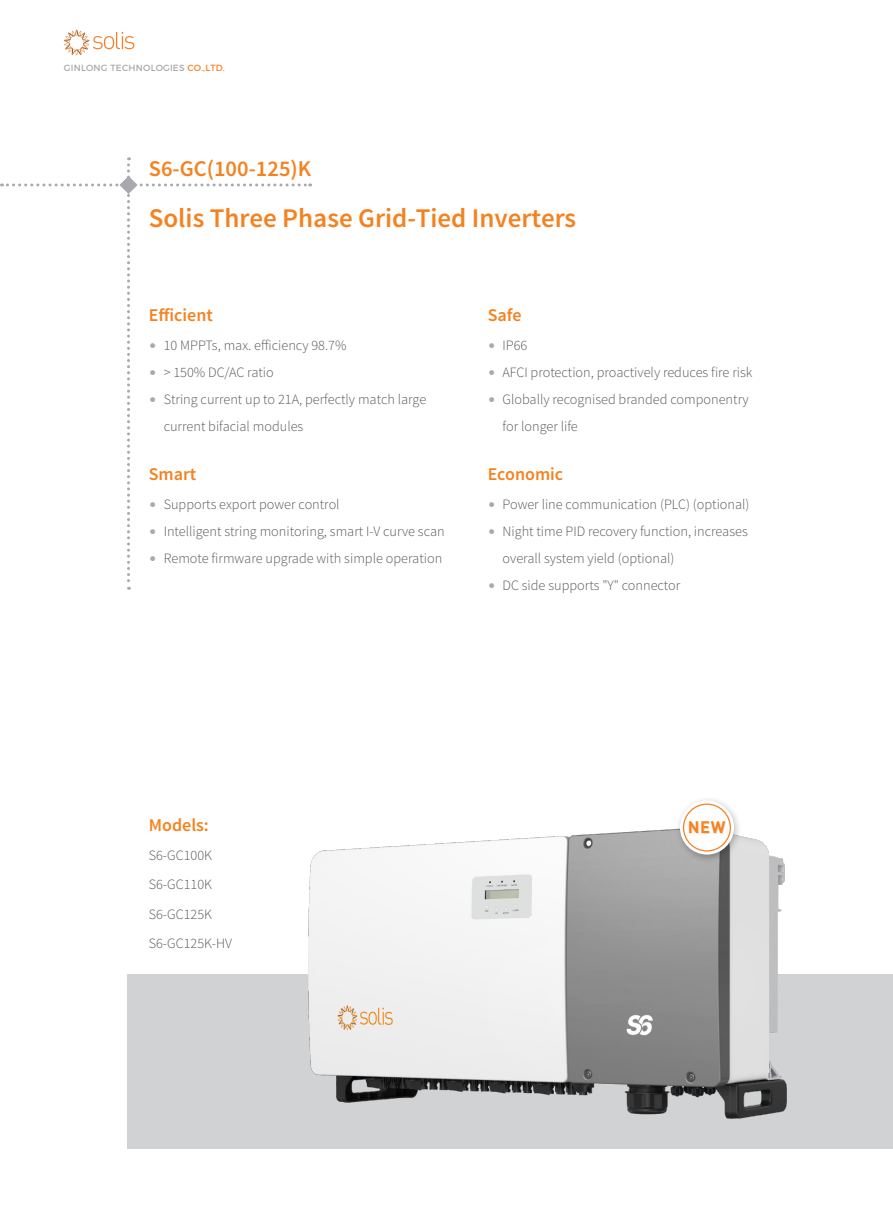
<style>
.page{position:relative;width:893px;height:1212px;background:#fff}
.page>*{position:absolute;margin:0;border:0;box-sizing:border-box;transform-origin:0 0}
.t1{font:600 27px "Source Sans Pro";color:#f58220}
.t2{font:600 22.5px "Source Sans Pro";color:#f58220}
.t3{font:600 18px "Source Sans Pro";color:#f58220}
.t4{font:700 16.5px "DIN Pro";color:#f58220}
.t5{font:300 14.25px/29.5px "Source Sans Pro";color:#57585a}
.t6{font:9px "Montserrat";letter-spacing:.025em;color:#a8a9ad}
.s1{color:#f58220}
.s2{color:#a8a9ad}
</style>
<div class="page">
<div style="left:128px;top:974px;width:765px;height:174px;background:#d1d2d4"></div>
<svg style="left:64px;top:30px;width:70px;height:25px"></svg>
<img style="left:308px;top:829px;width:479px;height:289px">
<div style="left:675px;top:796px;width:67px;height:67px;background:#231f20;opacity:.3"></div>
<svg style="left:680px;top:800px;width:54px;height:54px"></svg>
<div style="left:684px;top:804px;width:46px;height:47px;background:#fff;border-radius:50%"></div>
<div style="left:683px;top:803px;width:48px;height:48px;border:1px solid #f58220;border-radius:50%"></div>
<svg style="left:1px;top:157px;width:310px;height:433px"></svg>
<p class="t6" style="left:64px;top:63px;width:163px">GINLONG TECHNOLOGIES <span class="s1">CO.,LTD.</span></p>
<h2 class="t2" style="left:149px;top:154px;width:164px">S6-GC(100-125)K</h2>
<h1 class="t1" style="left:149px;top:201px;width:429px">Solis Three Phase Grid-Tied Inverters</h1>
<p class="t3" style="left:149px;top:304px;width:66px">Efficient</p>
<p class="t3" style="left:488px;top:304px;width:35px">Safe</p>
<p class="t5" style="left:149px;top:330px;width:199px"><span class="s2">•</span> 10 MPPTs, max. efficiency 98.7%</p>
<p class="t5" style="left:149px;top:357px;width:126px"><span class="s2">•</span> &gt; 150% DC/AC ratio</p>
<p class="t5" style="left:164px;top:386px;width:264px;line-height:27px;text-indent:-15px"><span class="s2">•</span> String current up to 21A, perfectly match large current bifacial modules</p>
<p class="t3" style="left:149px;top:463px;width:49px">Smart</p>
<p class="t5" style="left:149px;top:489px;width:192px"><span class="s2">•</span> Supports export power control</p>
<p class="t5" style="left:149px;top:516px;width:297px"><span class="s2">•</span> Intelligent string monitoring, smart I-V curve scan</p>
<p class="t5" style="left:149px;top:543px;width:295px"><span class="s2">•</span> Remote firmware upgrade with simple operation</p>
<p class="t5" style="left:488px;top:330px;width:41px"><span class="s2">•</span> IP66</p>
<p class="t5" style="left:488px;top:357px;width:266px"><span class="s2">•</span> AFCI protection, proactively reduces fire risk</p>
<p class="t5" style="left:503px;top:386px;width:248px;line-height:27px;text-indent:-15px"><span class="s2">•</span> Globally recognised branded componentry for longer life</p>
<p class="t3" style="left:488px;top:463px;width:77px">Economic</p>
<p class="t5" style="left:488px;top:489px;width:263px"><span class="s2">•</span> Power line communication (PLC) (optional)</p>
<p class="t5" style="left:503px;top:518px;width:247px;line-height:27px;text-indent:-15px"><span class="s2">•</span> Night time PID recovery function, increases overall system yield (optional)</p>
<p class="t5" style="left:488px;top:570px;width:194px"><span class="s2">•</span> DC side supports "Y" connector</p>
<p class="t3" style="left:149px;top:814px;width:62px">Models:</p>
<p class="t5" style="left:149px;top:840px;width:85px">S6-GC100K<br>S6-GC110K<br>S6-GC125K<br>S6-GC125K-HV</p>
<p class="t4" style="left:688px;top:816px;width:39px">NEW</p>
</div>
